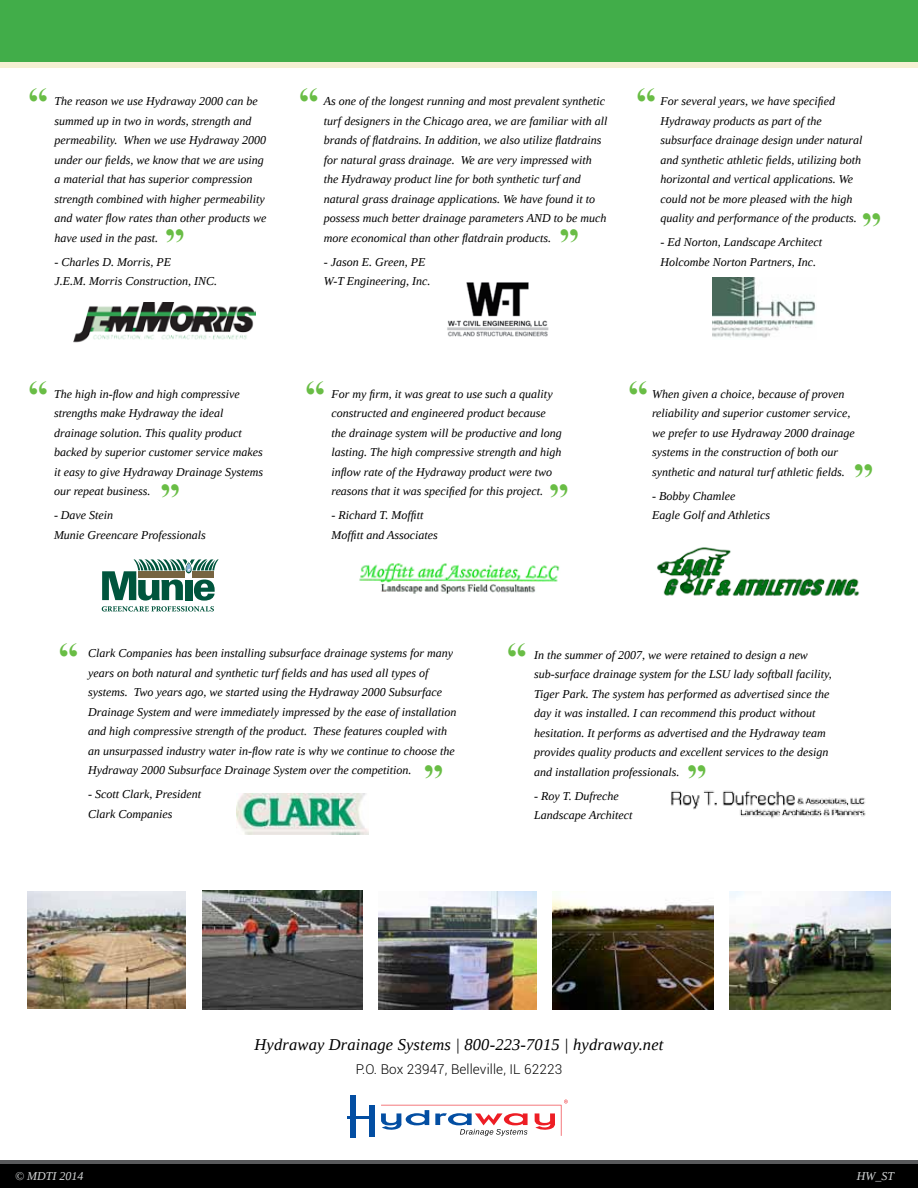
<style>
.page{position:relative;width:918px;height:1188px;background:#fff}
.page>*{position:absolute;margin:0;border:0;box-sizing:border-box;transform-origin:0 0}
.t1{font:700 40.5px "Times New Roman";color:#69bd45}
.t2{font:italic 16.5px "Liberation Serif";letter-spacing:.01em;color:#000}
.t3{font:300 13.5px "Roboto";letter-spacing:.01em;color:#000}
.t4{font:italic 12px/19.5px "Liberation Serif";color:#000}
.t5{font:italic 12px "Liberation Serif";color:#d1d3d4}
</style>
<div class="page">
<img style="left:712px;top:277px;width:103px;height:61px">
<img style="left:447px;top:282px;width:102px;height:54px">
<svg style="left:102px;top:559px;width:117px;height:53px"></svg>
<img style="left:657px;top:547px;width:202px;height:50px">
<img style="left:671px;top:790px;width:195px;height:28px">
<img style="left:73px;top:302px;width:183px;height:41px">
<img style="left:359px;top:563px;width:201px;height:31px">
<img style="left:236px;top:794px;width:133px;height:41px">
<img style="left:203px;top:890px;width:160px;height:119px">
<img style="left:378px;top:891px;width:159px;height:118px">
<img style="left:27px;top:891px;width:159px;height:117px">
<img style="left:552px;top:891px;width:162px;height:118px">
<img style="left:729px;top:891px;width:162px;height:118px">
<div style="left:0;top:57px;width:918px;height:10px;background:#f4f0d2"></div>
<div style="left:0;top:0;width:918px;height:62px;background:#41ad49"></div>
<svg style="left:0;top:1160px;width:918px;height:5px;background:#464748"></svg>
<div style="left:0;top:1165px;width:918px;height:23px;background:#000"></div>
<div style="left:351px;top:1095px;width:5px;height:43px;background:#034ea2"></div>
<hr style="left:347px;top:1116px;width:23px;height:3px;background:#034ea2">
<div style="left:369px;top:1105px;width:6px;height:31px;background:#034ea2"></div>
<svg style="left:381px;top:1100px;width:187px;height:36px"></svg>
<h1 class="t1" style="left:28px;top:75px;width:22px">“</h1>
<p class="t4" style="left:54px;top:92px;width:213px">The reason we use Hydraway 2000 can be summed up in two in words, strength and permeability. When we use Hydraway 2000 under our fields, we know that we are using a material that has superior compression strength combined with higher permeability and water flow rates than other products we have used in the past.</p>
<p class="t4" style="left:54px;top:252px;width:164px">- Charles D. Morris, PE<br>J.E.M. Morris Construction, INC.</p>
<h1 class="t1" style="left:165px;top:216px;width:22px">”</h1>
<h1 class="t1" style="left:299px;top:75px;width:22px">“</h1>
<p class="t4" style="left:324px;top:92px;width:285px">As one of the longest running and most prevalent synthetic turf designers in the Chicago area, we are familiar with all brands of flatdrains. In addition, we also utilize flatdrains for natural grass drainage. We are very impressed with the Hydraway product line for both synthetic turf and natural grass drainage applications. We have found it to possess much better drainage parameters AND to be much more economical than other flatdrain products.</p>
<p class="t4" style="left:324px;top:252px;width:108px">- Jason E. Green, PE<br>W-T Engineering, Inc.</p>
<h1 class="t1" style="left:559px;top:216px;width:22px">”</h1>
<h1 class="t1" style="left:636px;top:75px;width:22px">“</h1>
<p class="t4" style="left:661px;top:92px;width:203px">For several years, we have specified Hydraway products as part of the subsurface drainage design under natural and synthetic athletic fields, utilizing both horizontal and vertical applications. We could not be more pleased with the high quality and performance of the products.</p>
<p class="t4" style="left:661px;top:233px;width:163px">- Ed Norton, Landscape Architect<br>Holcombe Norton Partners, Inc.</p>
<h1 class="t1" style="left:862px;top:200px;width:22px">”</h1>
<h1 class="t1" style="left:28px;top:367px;width:22px">“</h1>
<p class="t4" style="left:54px;top:384px;width:211px">The high in-flow and high compressive strengths make Hydraway the ideal drainage solution. This quality product backed by superior customer service makes it easy to give Hydraway Drainage Systems our repeat business.</p>
<p class="t4" style="left:54px;top:506px;width:153px">- Dave Stein<br>Munie Greencare Professionals</p>
<h1 class="t1" style="left:160px;top:470px;width:22px">”</h1>
<h1 class="t1" style="left:305px;top:367px;width:22px">“</h1>
<p class="t4" style="left:331px;top:384px;width:232px">For my firm, it was great to use such a quality constructed and engineered product because the drainage system will be productive and long lasting. The high compressive strength and high inflow rate of the Hydraway product were two reasons that it was specified for this project.</p>
<p class="t4" style="left:331px;top:506px;width:108px">- Richard T. Moffitt<br>Moffitt and Associates</p>
<h1 class="t1" style="left:549px;top:470px;width:22px">”</h1>
<h1 class="t1" style="left:628px;top:367px;width:22px">“</h1>
<p class="t4" style="left:652px;top:384px;width:204px">When given a choice, because of proven reliability and superior customer service, we prefer to use Hydraway 2000 drainage systems in the construction of both our synthetic and natural turf athletic fields.</p>
<p class="t4" style="left:652px;top:486px;width:120px">- Bobby Chamlee<br>Eagle Golf and Athletics</p>
<h1 class="t1" style="left:853px;top:450px;width:22px">”</h1>
<h1 class="t1" style="left:59px;top:629px;width:22px">“</h1>
<p class="t4" style="left:88px;top:643px;width:370px">Clark Companies has been installing subsurface drainage systems for many years on both natural and synthetic turf fields and has used all types of systems. Two years ago, we started using the Hydraway 2000 Subsurface Drainage System and were immediately impressed by the ease of installation and high compressive strength of the product. These features coupled with an unsurpassed industry water in-flow rate is why we continue to choose the Hydraway 2000 Subsurface Drainage System over the competition.</p>
<p class="t4" style="left:88px;top:784px;width:114px">- Scott Clark, President<br>Clark Companies</p>
<h1 class="t1" style="left:423px;top:752px;width:22px">”</h1>
<h1 class="t1" style="left:507px;top:629px;width:22px">“</h1>
<p class="t4" style="left:534px;top:645px;width:299px">In the summer of 2007, we were retained to design a new sub-surface drainage system for the LSU lady softball facility, Tiger Park. The system has performed as advertised since the day it was installed. I can recommend this product without hesitation. It performs as advertised and the Hydraway team provides quality products and excellent services to the design and installation professionals.</p>
<p class="t4" style="left:534px;top:786px;width:100px">- Roy T. Dufreche<br>Landscape Architect</p>
<h1 class="t1" style="left:687px;top:752px;width:22px">”</h1>
<h2 class="t2" style="left:255px;top:1034px;width:410px">Hydraway Drainage Systems | 800-223-7015 | hydraway.net</h2>
<p class="t3" style="left:356px;top:1060px;width:208px">P.O. Box 23947, Belleville, IL 62223</p>
<p class="t5" style="left:15px;top:1168px;width:70px">© MDTI 2014</p>
<p class="t5" style="left:857px;top:1168px;width:39px">HW_ST</p>
</div>
